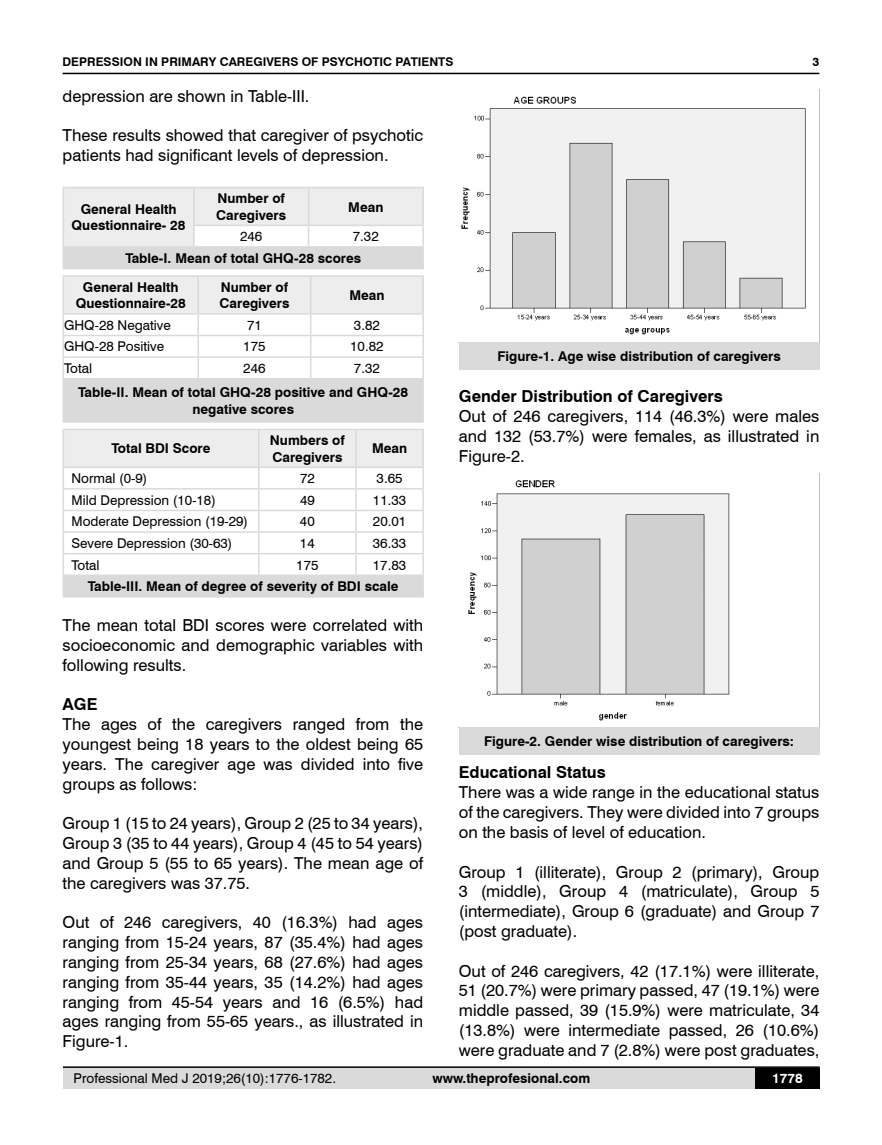
<style>
.page{position:relative;width:882px;height:1145px;background:#fff}
.page>*{position:absolute;margin:0;border:0;box-sizing:border-box;transform-origin:0 0}
.t1{font:16.5px/19.8px "Swiss 721 BT";color:#000;text-align:justify}
.t2{font:700 16.5px "Swiss 721 BT";color:#000}
.t3{font:700 13.5px/16.2px "Swiss 721 BT";color:#000}
.t4{font:13.5px "Swiss 721 BT";color:#000}
.t5{font:700 13.5px "Swiss 721 BT";color:#fff}
.t6{font:700 12px "Swiss 721 BT";color:#000}
</style>
<div class="page">
<div style="left:63px;top:1067px;width:756px;height:21px;background:#dadada"></div>
<hr style="left:63px;top:1066px;width:756px;height:2px;background:#000">
<hr style="left:63px;top:73px;width:756px;height:1px;background:#000">
<div style="left:754px;top:1068px;width:65px;height:20px;background:#000"></div>
<svg style="left:63px;top:187px;width:360px;height:81px"></svg>
<hr style="left:63px;top:268px;width:131px;height:1px;background:#dadada">
<hr style="left:194px;top:268px;width:114px;height:1px;background:#dadada">
<hr style="left:308px;top:268px;width:115px;height:1px;background:#dadada">
<div style="left:63px;top:379px;width:360px;height:43px;background:#dadada"></div>
<hr style="left:63px;top:275px;width:135px;height:2px;background:#dadada">
<hr style="left:198px;top:275px;width:112px;height:2px;background:#dadada">
<hr style="left:310px;top:275px;width:113px;height:2px;background:#dadada">
<svg style="left:63px;top:277px;width:360px;height:101px"></svg>
<hr style="left:63px;top:378px;width:135px;height:1px;background:#dadada">
<hr style="left:198px;top:378px;width:112px;height:1px;background:#dadada">
<hr style="left:310px;top:378px;width:113px;height:1px;background:#dadada">
<hr style="left:63px;top:421px;width:135px;height:2px;background:#dadada">
<hr style="left:198px;top:421px;width:112px;height:2px;background:#dadada">
<hr style="left:310px;top:421px;width:113px;height:2px;background:#dadada">
<svg style="left:63px;top:429px;width:360px;height:167px"></svg>
<hr style="left:63px;top:596px;width:195px;height:1px;background:#dadada">
<hr style="left:258px;top:596px;width:98px;height:1px;background:#dadada">
<hr style="left:356px;top:596px;width:67px;height:1px;background:#dadada">
<img style="left:458px;top:96px;width:361px;height:247px">
<div style="left:458px;top:343px;width:361px;height:27px;background:#dadada"></div>
<img style="left:468px;top:480px;width:262px;height:241px">
<div style="left:458px;top:727px;width:361px;height:27px;background:#dadada"></div>
<p class="t6" style="left:63px;top:53px;width:392px">DEPRESSION IN PRIMARY CAREGIVERS OF PSYCHOTIC PATIENTS</p>
<p class="t1" style="left:63px;top:85px;width:248px">depression are shown in Table-III.</p>
<p class="t1" style="left:63px;top:125px;width:362px">These results showed that caregiver of psychotic patients had significant levels of depression.</p>
<p class="t3" style="left:72px;top:201px;width:115px;text-align:center">General Health<br>Questionnaire- 28</p>
<p class="t3" style="left:216px;top:190px;width:71px">Number of<br>Caregivers</p>
<p class="t3" style="left:348px;top:198px;width:37px">Mean</p>
<p class="t4" style="left:240px;top:227px;width:24px">246</p>
<p class="t4" style="left:352px;top:227px;width:27px">7.32</p>
<p class="t3" style="left:83px;top:243px;width:279px;line-height:29.1px;text-indent:42px">Table-I. Mean of total GHQ-28 scores<br>General Health</p>
<p class="t3" style="left:76px;top:295px;width:112px">Questionnaire-28</p>
<p class="t3" style="left:219px;top:279px;width:71px">Number of<br>Caregivers</p>
<p class="t3" style="left:349px;top:287px;width:37px">Mean</p>
<p class="t6" style="left:812px;top:53px;width:8px">3</p>
<p class="t4" style="left:64px;top:316px;width:108px">GHQ-28 Negative</p>
<p class="t4" style="left:247px;top:316px;width:16px">71</p>
<p class="t4" style="left:354px;top:316px;width:27px">3.82</p>
<p class="t4" style="left:64px;top:337px;width:101px">GHQ-28 Positive</p>
<p class="t4" style="left:243px;top:337px;width:24px">175</p>
<p class="t4" style="left:350px;top:337px;width:35px">10.82</p>
<p class="t4" style="left:64px;top:359px;width:30px">Total</p>
<p class="t4" style="left:243px;top:359px;width:24px">246</p>
<p class="t4" style="left:354px;top:359px;width:27px">7.32</p>
<p class="t3" style="left:78px;top:384px;width:331px;text-align:center">Table-II. Mean of total GHQ-28 positive and GHQ-28 negative scores</p>
<p class="t3" style="left:111px;top:440px;width:100px">Total BDI Score</p>
<p class="t3" style="left:270px;top:432px;width:76px">Numbers of<br>Caregivers</p>
<p class="t3" style="left:372px;top:440px;width:37px">Mean</p>
<p class="t4" style="left:71px;top:469px;width:77px">Normal (0-9)</p>
<p class="t4" style="left:300px;top:469px;width:16px">72</p>
<p class="t4" style="left:376px;top:469px;width:27px">3.65</p>
<p class="t4" style="left:71px;top:491px;width:146px">Mild Depression (10-18)</p>
<p class="t4" style="left:300px;top:491px;width:16px">49</p>
<p class="t4" style="left:373px;top:491px;width:35px">11.33</p>
<p class="t4" style="left:71px;top:512px;width:178px">Moderate Depression (19-29)</p>
<p class="t4" style="left:300px;top:512px;width:16px">40</p>
<p class="t4" style="left:373px;top:512px;width:35px">20.01</p>
<p class="t4" style="left:71px;top:534px;width:162px">Severe Depression (30-63)</p>
<p class="t4" style="left:300px;top:534px;width:16px">14</p>
<p class="t4" style="left:373px;top:534px;width:35px">36.33</p>
<p class="t4" style="left:71px;top:555px;width:30px">Total</p>
<p class="t4" style="left:296px;top:555px;width:24px">175</p>
<p class="t4" style="left:373px;top:555px;width:35px">17.83</p>
<p class="t3" style="left:88px;top:578px;width:312px">Table-III. Mean of degree of severity of BDI scale</p>
<p class="t1" style="left:63px;top:615px;width:362px">The mean total BDI scores were correlated with socioeconomic and demographic variables with following results.</p>
<p class="t2" style="left:63px;top:693px;width:36px">AGE</p>
<p class="t1" style="left:63px;top:714px;width:362px">The ages of the caregivers ranged from the youngest being 18 years to the oldest being 65 years. The caregiver age was divided into five groups as follows:</p>
<p class="t1" style="left:63px;top:813px;width:362px">Group 1 (15 to 24 years), Group 2 (25 to 34 years), Group 3 (35 to 44 years), Group 4 (45 to 54 years) and Group 5 (55 to 65 years). The mean age of the caregivers was 37.75.</p>
<p class="t1" style="left:63px;top:912px;width:362px">Out of 246 caregivers, 40 (16.3%) had ages ranging from 15-24 years, 87 (35.4%) had ages ranging from 25-34 years, 68 (27.6%) had ages ranging from 35-44 years, 35 (14.2%) had ages ranging from 45-54 years and 16 (6.5%) had ages ranging from 55-65 years., as illustrated in Figure-1.</p>
<p class="t3" style="left:497px;top:348px;width:285px">Figure-1. Age wise distribution of caregivers</p>
<p class="t2" style="left:458px;top:385px;width:265px">Gender Distribution of Caregivers</p>
<p class="t1" style="left:458px;top:405px;width:362px">Out of 246 caregivers, 114 (46.3%) were males and 132 (53.7%) were females, as illustrated in Figure-2.</p>
<p class="t3" style="left:484px;top:732px;width:311px">Figure-2. Gender wise distribution of caregivers:</p>
<p class="t2" style="left:458px;top:761px;width:148px">Educational Status</p>
<p class="t1" style="left:458px;top:782px;width:362px">There was a wide range in the educational status of the caregivers. They were divided into 7 groups on the basis of level of education.</p>
<p class="t1" style="left:458px;top:861px;width:362px">Group 1 (illiterate), Group 2 (primary), Group 3 (middle), Group 4 (matriculate), Group 5 (intermediate), Group 6 (graduate) and Group 7 (post graduate).</p>
<p class="t1" style="left:458px;top:960px;width:362px">Out of 246 caregivers, 42 (17.1%) were illiterate, 51 (20.7%) were primary passed, 47 (19.1%) were middle passed, 39 (15.9%) were matriculate, 34 (13.8%) were intermediate passed, 26 (10.6%) were graduate and 7 (2.8%) were post graduates,</p>
<p class="t4" style="left:74px;top:1069px;width:264px">Professional Med J 2019;26(10):1776-1782.</p>
<p class="t3" style="left:432px;top:1069px;width:159px">www.theprofesional.com</p>
<p class="t5" style="left:771px;top:1069px;width:32px">1778</p>
</div>
